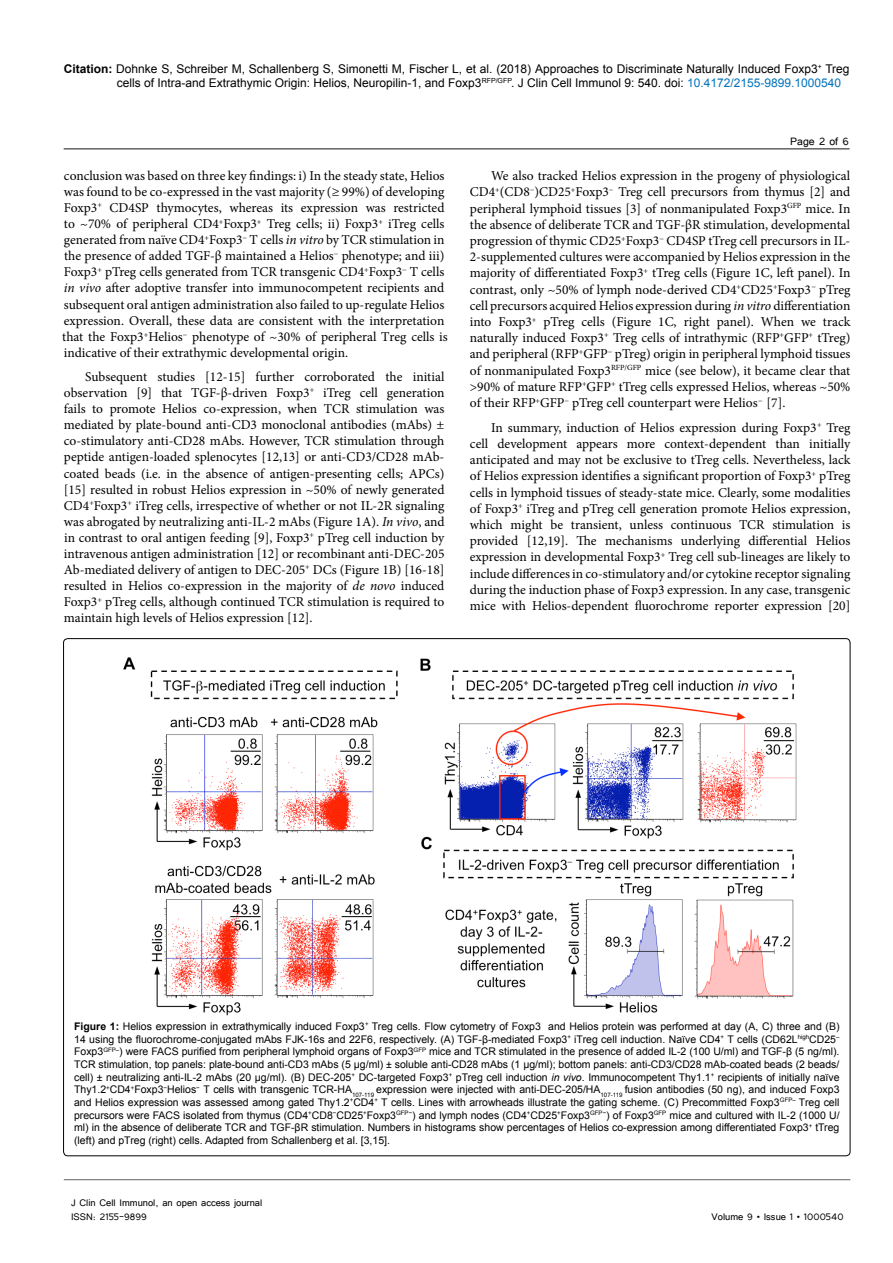
<style>
.page{position:relative;width:893px;height:1263px;background:#fff}
.page>*{position:absolute;margin:0;border:0;box-sizing:border-box;transform-origin:0 0}
.t1{font:13.5px/16px "Minion Pro";color:#000;text-align:justify}
.t2{font:13.5px "Tunga";color:#000}
.t3{font:12px/14.4px "Arial";color:#000}
.t4{font:12px/14px "Tunga";color:#000}
.t5{font:10.5px/12.6px "Arial";color:#000;text-align:justify}
.t6{font:7.8px "Minion Pro";color:#000}
.t7{font:6.15px "Arial";color:#000}
.s1{font-weight:700}
.s2{color:#0072bc}
.s3{font-style:italic}
</style>
<div class="page">
<hr style="left:64px;top:148px;width:786px;height:2px;background:#636466">
<hr style="left:64px;top:1179px;width:786px;height:1px;background:#636466">
<img style="left:123px;top:657px;width:674px;height:359px">
<p class="t3" style="left:117px;top:61px;width:734px;text-indent:-53px"><span class="s1">Citation:</span> Dohnke S, Schreiber M, Schallenberg S, Simonetti M, Fischer L, et al. (2018) Approaches to Discriminate Naturally Induced Foxp3<sup>+</sup> Treg cells of Intra-and Extrathymic Origin: Helios, Neuropilin-1, and Foxp3<sup>RFP/GFP</sup>. J Clin Cell Immunol 9: 540. doi: <span class="s2">10.4172/2155-9899.1000540</span></p>
<p class="t1" style="left:62px;top:168px;width:387px;text-align:left">conclusion was based on three key findings: i) In the steady state, Helios was found to be co-expressed in the vast majority (≥ 99%) of developing Foxp3<sup>+</sup> CD4SP thymocytes, whereas its expression was restricted to ~70% of peripheral CD4<sup>+</sup>Foxp3<sup>+</sup> Treg cells; ii) Foxp3<sup>+</sup> iTreg cells generated from naïve CD4<sup>+</sup>Foxp3<sup>−</sup> T cells <span class="s3">in vitro</span> by TCR stimulation in the presence of added TGF-β maintained a Helios<sup>−</sup> phenotype; and iii)<br>Foxp3<sup>+</sup> pTreg cells generated from TCR transgenic CD4<sup>+</sup>Foxp3<sup>−</sup> T cells <span class="s3">in vivo</span> after adoptive transfer into immunocompetent recipients and subsequent oral antigen administration also failed to up-regulate Helios expression. Overall, these data are consistent with the interpretation that the Foxp3<sup>+</sup>Helios<sup>−</sup> phenotype of ~30% of peripheral Treg cells is indicative of their extrathymic developmental origin.</p>
<p class="t1" style="left:64px;top:369px;width:382px;text-indent:21px">Subsequent studies [12-15] further corroborated the initial observation [9] that TGF-β-driven Foxp3<sup>+</sup> iTreg cell generation fails to promote Helios co-expression, when TCR stimulation was mediated by plate-bound anti-CD3 monoclonal antibodies (mAbs) ± co-stimulatory anti-CD28 mAbs. However, TCR stimulation through peptide antigen-loaded splenocytes [12,13] or anti-CD3/CD28 mAb&shy;coated beads (i.e. in the absence of antigen-presenting cells; APCs) [15] resulted in robust Helios expression in ~50% of newly generated CD4<sup>+</sup>Foxp3<sup>+</sup> iTreg cells, irrespective of whether or not IL-2R signaling was abrogated by neutralizing anti-IL-2 mAbs (Figure 1A). <span class="s3">In vivo</span>, and in contrast to oral antigen feeding [9], Foxp3<sup>+</sup> pTreg cell induction by intravenous antigen administration [12] or recombinant anti-DEC-205<br>Ab-mediated delivery of antigen to DEC-205<sup>+</sup> DCs (Figure 1B) [16-18] resulted in Helios co-expression in the majority of <span class="s3">de novo</span> induced Foxp3<sup>+</sup> pTreg cells, although continued TCR stimulation is required to maintain high levels of Helios expression [12].</p>
<p class="t2" style="left:790px;top:132px;width:60px">Page 2 of 6</p>
<p class="t1" style="left:470px;top:168px;width:382px;text-indent:21px">We also tracked Helios expression in the progeny of physiological CD4<sup>+</sup>(CD8<sup>−</sup>)CD25<sup>+</sup>Foxp3<sup>−</sup> Treg cell precursors from thymus [2] and peripheral lymphoid tissues [3] of nonmanipulated Foxp3<sup>GFP</sup> mice. In the absence of deliberate TCR and TGF-βR stimulation, developmental progression of thymic CD25<sup>+</sup>Foxp3<sup>−</sup> CD4SP tTreg cell precursors in IL-2-supplemented cultures were accompanied by Helios expression in the majority of differentiated Foxp3<sup>+</sup> tTreg cells (Figure 1C, left panel). In contrast, only ~50% of lymph node-derived CD4<sup>+</sup>CD25<sup>+</sup>Foxp3</p>
<p class="t1" style="left:470px;top:281px;width:382px;text-indent:349px">pTreg cell precursors acquired Helios expression during <span class="s3">in vitro</span> differentiation into Foxp3<sup>+</sup> pTreg cells (Figure 1C, right panel). When we track naturally induced Foxp3<sup>+</sup> Treg cells of intrathymic (RFP<sup>+</sup>GFP<sup>+</sup> tTreg) and peripheral (RFP<sup>+</sup>GFP<sup>−</sup> pTreg) origin in peripheral lymphoid tissues of nonmanipulated Foxp3<sup>RFP/GFP</sup> mice (see below), it became clear that &gt;90% of mature RFP<sup>+</sup>GFP<sup>+</sup> tTreg cells expressed Helios, whereas ~50% of their RFP<sup>+</sup>GFP<sup>−</sup> pTreg cell counterpart were Helios [7].</p>
<p class="t1" style="left:470px;top:419px;width:382px;text-indent:21px">In summary, induction of Helios expression during Foxp3<sup>+</sup> Treg cell development appears more context-dependent than initially anticipated and may not be exclusive to tTreg cells. Nevertheless, lack of Helios expression identifies a significant proportion of Foxp3<sup>+</sup> pTreg cells in lymphoid tissues of steady-state mice. Clearly, some modalities of Foxp3<sup>+</sup> iTreg and pTreg cell generation promote Helios expression, which might be transient, unless continuous TCR stimulation is provided [12,19]. The mechanisms underlying differential Helios expression in developmental Foxp3<sup>+</sup> Treg cell sub-lineages are likely to include differences in co-stimulatory and/or cytokine receptor signaling during the induction phase of Foxp3 expression. In any case, transgenic mice with Helios-dependent fluorochrome reporter expression [20]</p>
<p class="t6" style="left:811px;top:282px;width:6px">−</p>
<p class="t6" style="left:758px;top:396px;width:6px">−</p>
<p class="t5" style="left:74px;top:1020px;width:767px"><span class="s1">Figure 1:</span> Helios expression in extrathymically induced Foxp3 Treg cells. Flow cytometry of Foxp3 and Helios protein was performed at day (A, C) three and (B)<br>14 using the fluorochrome-conjugated mAbs FJK-16s and 22F6, respectively. (A) TGF-β-mediated Foxp3<sup>+</sup> iTreg cell induction. Naïve CD4<sup>+</sup> T cells (CD62L<sup>high</sup>CD25<sup>– </sup>Foxp3<sup>GFP–</sup>) were FACS purified from peripheral lymphoid organs of Foxp3<sup>GFP</sup> mice and TCR stimulated in the presence of added IL-2 (100 U/ml) and TGF-β (5 ng/ml).<br>TCR stimulation, top panels: plate-bound anti-CD3 mAbs (5 µg/ml) ± soluble anti-CD28 mAbs (1 µg/ml); bottom panels: anti-CD3/CD28 mAb-coated beads (2 beads/ cell) ± neutralizing anti-IL-2 mAbs (20 µg/ml). (B) DEC-205<sup>+</sup> DC-targeted Foxp3<sup>+</sup> pTreg cell induction <span class="s3">in vivo</span>. Immunocompetent Thy1.1<sup>+</sup> recipients of initially naïve Thy1.2<sup>+</sup>CD4<sup>+</sup>Foxp3<sup>−</sup>Helios<sup>−</sup> T cells with transgenic TCR-HA<sub>107-119</sub> expression were injected with anti-DEC-205/HA<sub>107-119</sub> fusion antibodies (50 ng), and induced Foxp3 and Helios expression was assessed among gated Thy1.2<sup>+</sup>CD4<sup>+</sup> T cells. Lines with arrowheads illustrate the gating scheme. (C) Precommitted Foxp3<sup>GFP–</sup> Treg cell precursors were FACS isolated from thymus (CD4<sup>+</sup>CD8<sup>−</sup>CD25<sup>+</sup>Foxp3<sup>GFP−</sup>) and lymph nodes (CD4<sup>+</sup>CD25<sup>+</sup>Foxp3<sup>GFP−</sup>) of Foxp3<sup>GFP</sup> mice and cultured with IL-2 (1000 U/ ml) in the absence of deliberate TCR and TGF-βR stimulation. Numbers in histograms show percentages of Helios co-expression among differentiated Foxp3<sup>+</sup> tTreg (left) and pTreg (right) cells. Adapted from Schallenberg et al. [3,15].</p>
<p class="t7" style="left:365px;top:1020px;width:5px">+</p>
<p class="t4" style="left:71px;top:1195px;width:193px">J Clin Cell Immunol, an open access journal<br>ISSN: 2155-9899</p>
<p class="t4" style="left:712px;top:1208px;width:134px">Volume 9 • Issue 1 • 1000540</p>
</div>
